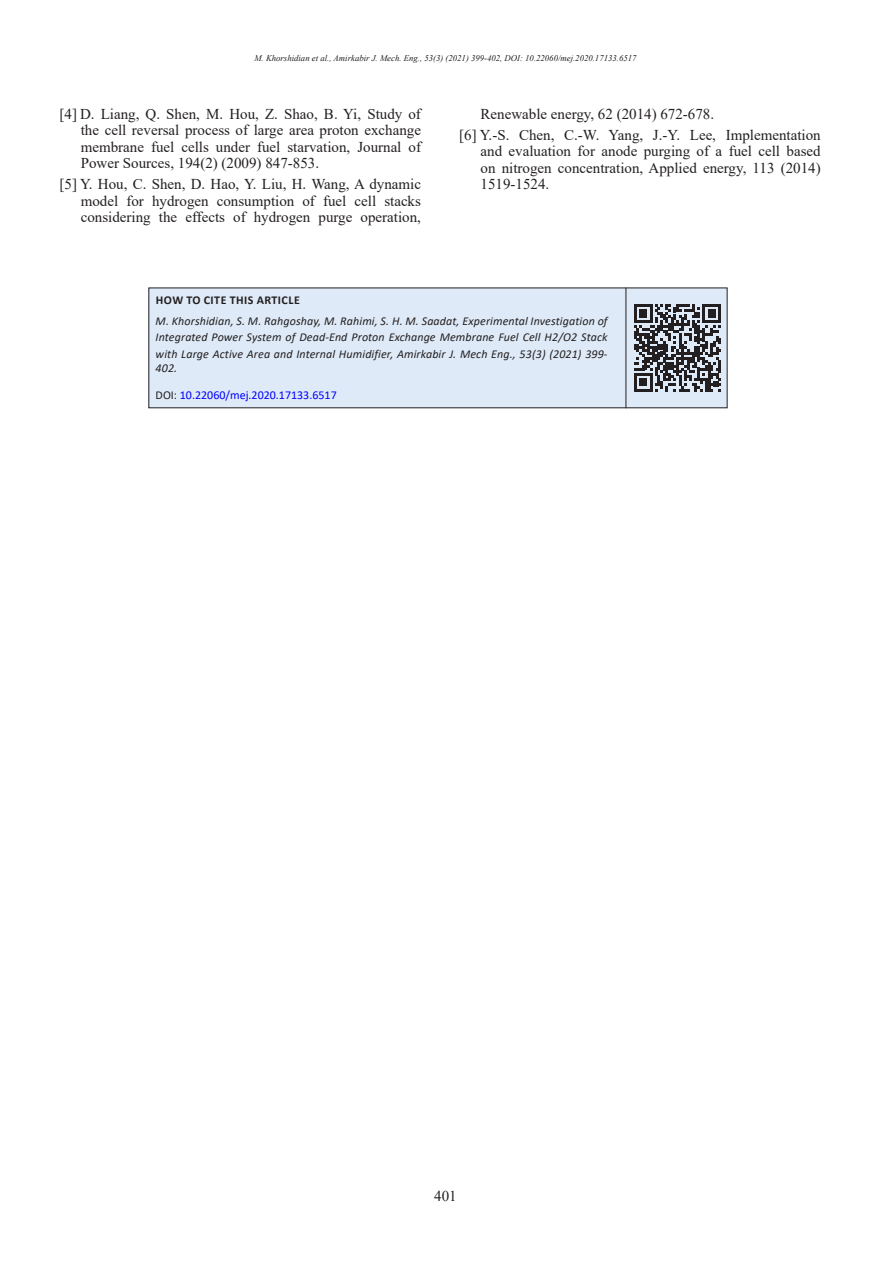
<style>
.page{position:relative;width:893px;height:1263px;background:#fff}
.page>*{position:absolute;margin:0;border:0;box-sizing:border-box;transform-origin:0 0}
.t1{font:15px/16.5px "Times New Roman";color:#231f20;text-align:justify}
.t2{font:italic 12px/16.5px "Calibri";letter-spacing:.01em;color:#231f20;text-align:justify}
.t3{font:12px "Calibri";color:#00f}
.t4{font:700 12px "Calibri";letter-spacing:.04em;color:#231f20}
.t5{font:italic 8.7px "Times New Roman";color:#231f20}
.s1{color:#231f20}
</style>
<div class="page">
<div style="left:149px;top:288px;width:578px;height:120px;background:#deeaf7"></div>
<hr style="left:625px;top:288px;width:1px;height:120px;background:#231f20">
<svg style="left:634px;top:304px;width:87px;height:87px"></svg>
<p class="t5" style="left:254px;top:52px;width:384px">M. Khorshidian et al., Amirkabir J. Mech. Eng., 53(3) (2021) 399-402, DOI: 10.22060/mej.2020.17133.6517</p>
<p class="t1" style="left:81px;top:105px;width:342px;text-indent:-21px">[4] D. Liang, Q. Shen, M. Hou, Z. Shao, B. Yi, Study of the cell reversal process of large area proton exchange membrane fuel cells under fuel starvation, Journal of Power Sources, 194(2) (2009) 847-853.</p>
<p class="t1" style="left:81px;top:175px;width:342px;text-indent:-21px">[5] Y. Hou, C. Shen, D. Hao, Y. Liu, H. Wang, A dynamic model for hydrogen consumption of fuel cell stacks considering the effects of hydrogen purge operation,</p>
<p class="t1" style="left:480px;top:105px;width:235px">Renewable energy, 62 (2014) 672-678.</p>
<p class="t1" style="left:480px;top:126px;width:342px;text-indent:-21px">[6] Y.-S. Chen, C.-W. Yang, J.-Y. Lee, Implementation and evaluation for anode purging of a fuel cell based on nitrogen concentration, Applied energy, 113 (2014)<br>1519-1524.</p>
<p class="t4" style="left:156px;top:291px;width:145px">HOW TO CITE THIS ARTICLE</p>
<p class="t2" style="left:156px;top:312px;width:453px">M. Khorshidian, S. M. Rahgoshay, M. Rahimi, S. H. M. Saadat, Experimental Investigation of Integrated Power System of Dead-End Proton Exchange Membrane Fuel Cell H2/O2 Stack with Large Active Area and Internal Humidifier, Amirkabir J. Mech Eng., 53(3) (2021) 399-</p>
<p class="t2" style="left:156px;top:359px;width:23px">402.</p>
<p class="t3" style="left:156px;top:386px;width:183px"><span class="s1">DOI:</span> 10.22060/mej.2020.17133.6517</p>
<p class="t1" style="left:434px;top:1187px;width:24px">401</p>
</div>
